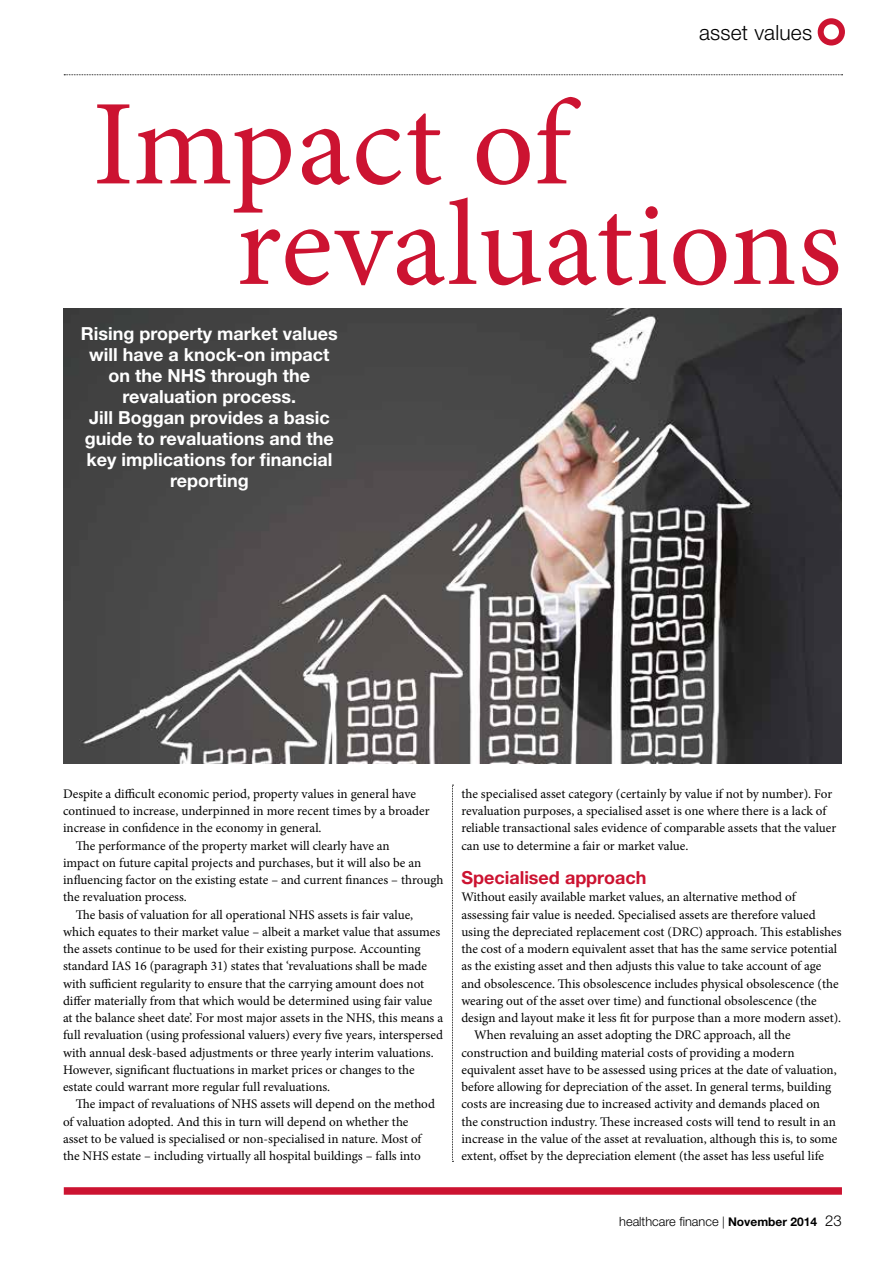
<style>
.page{position:relative;width:893px;height:1263px;background:#fff}
.page>*{position:absolute;margin:0;border:0;box-sizing:border-box;transform-origin:0 0}
.t1{font:121.5px/100.5px "Minion Pro";letter-spacing:.01em;color:#cc1331}
.t2{font:300 21px "Helvetica Neue LT Pro";letter-spacing:.01em;color:#000}
.t3{font:700 18px/21px "Helvetica Neue LT Pro";color:#fff;text-align:center}
.t4{font:700 18px "Helvetica Neue LT Pro";color:#cc1331}
.t5{font:13.2px/17.2px "Minion Pro";color:#000}
.t6{font:300 12.75px "Helvetica Neue LT Pro";color:#000}
.s1{font-size:12px}
.s2{font-weight:700;font-size:12px}
.s3{font-size:15px}
</style>
<div class="page">
<svg style="left:452px;top:785px;width:1px;height:377px"></svg>
<div style="left:64px;top:1187px;width:778px;height:8px;background:#cc1331"></div>
<div style="left:818px;top:18px;width:27px;height:28px;border:6px solid #cc1331;border-radius:50%"></div>
<svg style="left:64px;top:74px;width:779px;height:1px"></svg>
<img style="left:64px;top:308px;width:778px;height:455px">
<h2 class="t2" style="left:699px;top:19px;width:115px">asset values</h2>
<h1 class="t1" style="left:236px;top:95px;width:607px;text-indent:-144px">Impact of revaluations</h1>
<h3 class="t3" style="left:81px;top:322px;width:258px">Rising property market values will have a knock-on impact on the NHS through the revaluation process.<br>Jill Boggan provides a basic guide to revaluations and the key implications for financial reporting</h3>
<p class="t5" style="left:63px;top:785px;width:355px">Despite a difficult economic period, property values in general have</p>
<p class="t5" style="left:63px;top:802px;width:368px">continued to increase, underpinned in more recent times by a broader</p>
<p class="t5" style="left:63px;top:820px;width:260px">increase in confidence in the economy in general.</p>
<p class="t5" style="left:76px;top:837px;width:315px">The performance of the property market will clearly have an</p>
<p class="t5" style="left:63px;top:854px;width:360px">impact on future capital projects and purchases, but it will also be an</p>
<p class="t5" style="left:63px;top:871px;width:382px">influencing factor on the existing estate – and current finances – through</p>
<p class="t5" style="left:63px;top:889px;width:125px">the revaluation process.</p>
<p class="t5" style="left:76px;top:906px;width:339px">The basis of valuation for all operational NHS assets is fair value,</p>
<p class="t5" style="left:63px;top:923px;width:379px">which equates to their market value – albeit a market value that assumes</p>
<p class="t5" style="left:63px;top:940px;width:359px">the assets continue to be used for their existing purpose. Accounting</p>
<p class="t5" style="left:63px;top:957px;width:366px">standard IAS 16 (paragraph 31) states that ‘revaluations shall be made</p>
<p class="t5" style="left:63px;top:975px;width:363px">with sufficient regularity to ensure that the carrying amount does not</p>
<p class="t5" style="left:63px;top:992px;width:371px">differ materially from that which would be determined using fair value</p>
<p class="t5" style="left:63px;top:1009px;width:382px">at the balance sheet date’. For most major assets in the NHS, this means a</p>
<p class="t5" style="left:63px;top:1026px;width:381px">full revaluation (using professional valuers) every five years, interspersed</p>
<p class="t5" style="left:63px;top:1044px;width:372px">with annual desk-based adjustments or three yearly interim valuations.</p>
<p class="t5" style="left:63px;top:1061px;width:353px">However, significant fluctuations in market prices or changes to the</p>
<p class="t5" style="left:63px;top:1078px;width:269px">estate could warrant more regular full revaluations.</p>
<p class="t5" style="left:76px;top:1095px;width:361px">The impact of revaluations of NHS assets will depend on the method</p>
<p class="t5" style="left:63px;top:1113px;width:347px">of valuation adopted. And this in turn will depend on whether the</p>
<p class="t5" style="left:63px;top:1130px;width:360px">asset to be valued is specialised or non-specialised in nature. Most of</p>
<p class="t5" style="left:63px;top:1147px;width:359px">the NHS estate – including virtually all hospital buildings – falls into</p>
<p class="t5" style="left:461px;top:785px;width:376px">the specialised asset category (certainly by value if not by number). For revaluation purposes, a specialised asset is one where there is a lack of reliable transactional sales evidence of comparable assets that the valuer can use to determine a fair or market value.</p>
<h3 class="t4" style="left:461px;top:867px;width:186px">Specialised approach</h3>
<p class="t5" style="left:461px;top:889px;width:336px">Without easily available market values, an alternative method of</p>
<p class="t5" style="left:461px;top:906px;width:356px">assessing fair value is needed. Specialised assets are therefore valued</p>
<p class="t5" style="left:461px;top:923px;width:382px">using the depreciated replacement cost (DRC) approach. This establishes</p>
<p class="t5" style="left:461px;top:940px;width:377px">the cost of a modern equivalent asset that has the same service potential</p>
<p class="t5" style="left:461px;top:958px;width:361px">as the existing asset and then adjusts this value to take account of age</p>
<p class="t5" style="left:461px;top:975px;width:379px">and obsolescence. This obsolescence includes physical obsolescence (the</p>
<p class="t5" style="left:461px;top:992px;width:357px">wearing out of the asset over time) and functional obsolescence (the</p>
<p class="t5" style="left:461px;top:1009px;width:381px">design and layout make it less fit for purpose than a more modern asset).</p>
<p class="t5" style="left:474px;top:1027px;width:318px">When revaluing an asset adopting the DRC approach, all the</p>
<p class="t5" style="left:461px;top:1044px;width:335px">construction and building material costs of providing a modern</p>
<p class="t5" style="left:461px;top:1061px;width:377px">equivalent asset have to be assessed using prices at the date of valuation,</p>
<p class="t5" style="left:461px;top:1078px;width:371px">before allowing for depreciation of the asset. In general terms, building</p>
<p class="t5" style="left:461px;top:1095px;width:360px">costs are increasing due to increased activity and demands placed on</p>
<p class="t5" style="left:461px;top:1113px;width:376px">the construction industry. These increased costs will tend to result in an</p>
<p class="t5" style="left:461px;top:1130px;width:378px">increase in the value of the asset at revaluation, although this is, to some</p>
<p class="t5" style="left:461px;top:1147px;width:364px">extent, offset by the depreciation element (the asset has less useful life</p>
<p class="t6" style="left:619px;top:1213px;width:224px">healthcare finance <span class="s1">|</span> <span class="s2">November 2014</span> <span class="s3">23</span></p>
</div>
